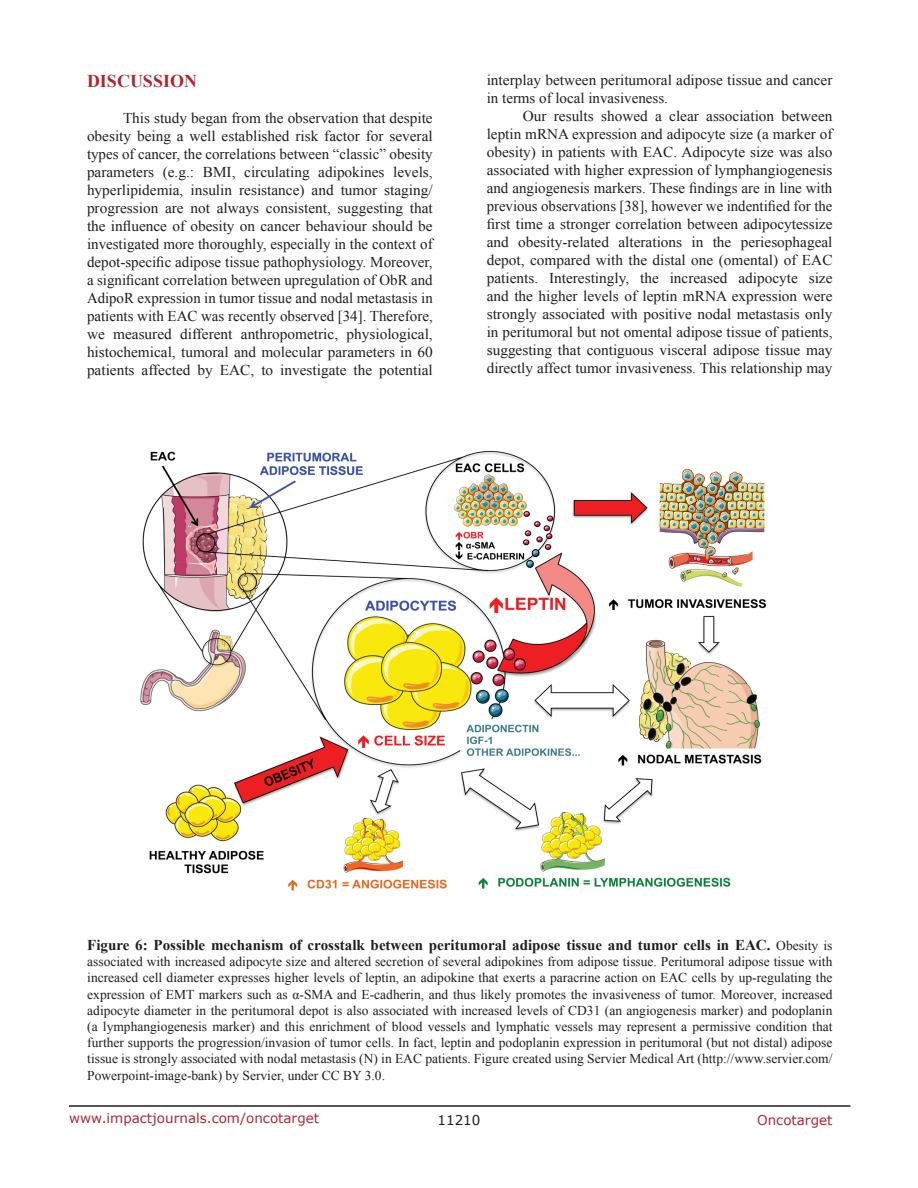
<style>
.page{position:relative;width:918px;height:1188px;background:#fff}
.page>*{position:absolute;margin:0;border:0;box-sizing:border-box;transform-origin:0 0}
.t1{font:700 18px "Times New Roman";color:#ac2830}
.t2{font:15px/18px "Times New Roman";color:#201d20;text-align:justify}
.t3{font:700 15px "Times New Roman";color:#201d20}
.t4{font:13.5px/16.2px "Times New Roman";color:#201d20;text-align:justify}
.t5{font:13.5px "Verdana";color:#ac2830}
.t6{font:13.5px "Verdana";color:#201d20}
.s1{font-weight:400;font-size:13.5px}
</style>
<div class="page">
<hr style="left:69px;top:1105px;width:781px;height:2px;background:#231f20">
<img style="left:140px;top:451px;width:627px;height:440px">
<p class="t1" style="left:87px;top:69px;width:112px">Discussion</p>
<p class="t2" style="left:87px;top:109px;width:347px;text-indent:36px">This study began from the observation that despite obesity being a well established risk factor for several types of cancer, the correlations between “classic” obesity parameters (e.g.: BMI, circulating adipokines levels, hyperlipidemia, insulin resistance) and tumor staging/ progression are not always consistent, suggesting that the influence of obesity on cancer behaviour should be investigated more thoroughly, especially in the context of depot-specific adipose tissue pathophysiology. Moreover, a significant correlation between upregulation of ObR and AdipoR expression in tumor tissue and nodal metastasis in patients with EAC was recently observed [34]. Therefore, we measured different anthropometric, physiological, histochemical, tumoral and molecular parameters in 60 patients affected by EAC, to investigate the potential</p>
<p class="t2" style="left:487px;top:71px;width:347px">interplay between peritumoral adipose tissue and cancer in terms of local invasiveness.</p>
<p class="t2" style="left:487px;top:107px;width:347px;text-indent:36px">Our results showed a clear association between leptin mRNA expression and adipocyte size (a marker of obesity) in patients with EAC. Adipocyte size was also associated with higher expression of lymphangiogenesis and angiogenesis markers. These findings are in line with previous observations [38], however we indentified for the first time a stronger correlation between adipocytessize and obesity-related alterations in the periesophageal depot, compared with the distal one (omental) of EAC patients. Interestingly, the increased adipocyte size and the higher levels of leptin mRNA expression were strongly associated with positive nodal metastasis only in peritumoral but not omental adipose tissue of patients, suggesting that contiguous visceral adipose tissue may directly affect tumor invasiveness. This relationship may</p>
<p class="t3" style="left:87px;top:935px;width:747px">Figure 6: Possible mechanism of crosstalk between peritumoral adipose tissue and tumor cells in EAC. <span class="s1">Obesity is</span></p>
<p class="t4" style="left:87px;top:953px;width:747px">associated with increased adipocyte size and altered secretion of several adipokines from adipose tissue. Peritumoral adipose tissue with increased cell diameter expresses higher levels of leptin, an adipokine that exerts a paracrine action on EAC cells by up-regulating the expression of EMT markers such as α-SMA and E-cadherin, and thus likely promotes the invasiveness of tumor. Moreover, increased adipocyte diameter in the peritumoral depot is also associated with increased levels of CD31 (an angiogenesis marker) and podoplanin (a lymphangiogenesis marker) and this enrichment of blood vessels and lymphatic vessels may represent a permissive condition that further supports the progression/invasion of tumor cells. In fact, leptin and podoplanin expression in peritumoral (but not distal) adipose tissue is strongly associated with nodal metastasis (N) in EAC patients. Figure created using Servier Medical Art (http://www.servier.com/ Powerpoint-image-bank) by Servier, under CC BY 3.0.</p>
<p class="t5" style="left:69px;top:1109px;width:252px">www.impactjournals.com/oncotarget</p>
<p class="t6" style="left:438px;top:1111px;width:44px">11210</p>
<p class="t5" style="left:757px;top:1111px;width:77px">Oncotarget</p>
</div>
